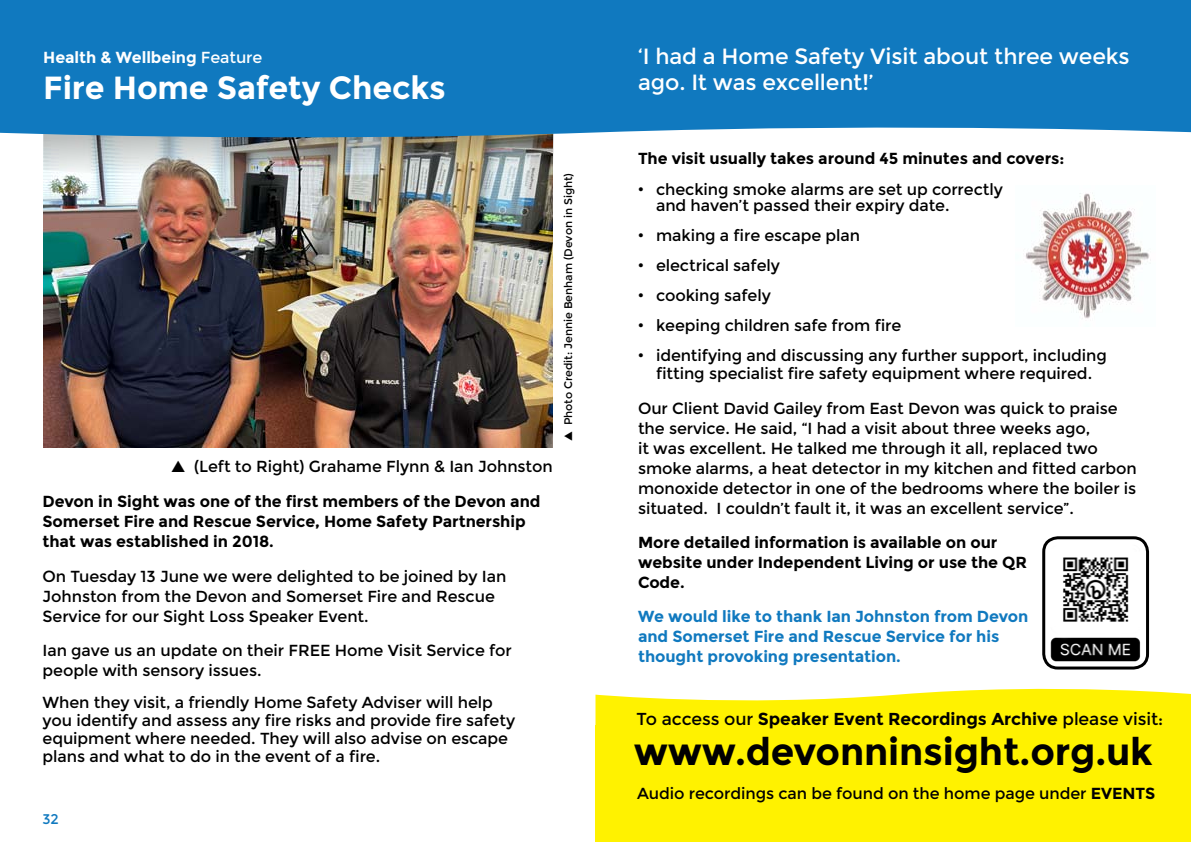
<style>
.page{position:relative;width:1191px;height:842px;background:#fff}
.page>*{position:absolute;margin:0;border:0;box-sizing:border-box;transform-origin:0 0}
.t1{font:700 38px "Montserrat";letter-spacing:-.005em;color:#000}
.t2{font:700 32px "Montserrat";letter-spacing:-.005em;color:#fff}
.t3{font:22px/26.4px "Montserrat";letter-spacing:-.005em;color:#fff}
.t4{font:700 17.3px "Montserrat";letter-spacing:-.005em;color:#000}
.t5{font:16px/20px "Montserrat";letter-spacing:-.005em;color:#000}
.t6{font:700 16px/20px "Montserrat";letter-spacing:-.005em;color:#000}
.t7{font:700 16px/20px "Montserrat";letter-spacing:-.005em;color:#1079bf}
.t8{font:700 16px "Montserrat";letter-spacing:-.005em;color:#fff}
.t9{font:14px "Montserrat";color:#1079bf}
.t10{font:11px "Montserrat";letter-spacing:-.005em;color:#000}
.s1{font-weight:400}
.s2{font-family:"Arial"}
.s3{font-weight:700}
</style>
<div class="page">
<img style="left:43px;top:176px;width:510px;height:272px">
<img style="left:43px;top:143px;width:511px;height:33px">
<div style="left:0;top:0;width:1191px;height:109px;background:#1079bf"></div>
<svg style="left:0;top:109px;width:1191px;height:34px;fill:#1079bf"></svg>
<img style="left:1025px;top:193px;width:125px;height:126px">
<div style="left:595px;top:725px;width:596px;height:117px;background:#fff200"></div>
<svg style="left:595px;top:688px;width:596px;height:37px"></svg>
<img style="left:1045px;top:540px;width:102px;height:128px">
<div style="left:1042px;top:536px;width:107px;height:133px;border:3px solid #000;border-radius:14px"></div>
<p class="t8" style="left:43px;top:48px;width:221px">Health &amp; Wellbeing <span class="s1">Feature</span></p>
<h3 class="t3" style="left:638px;top:43px;width:493px">‘I had a Home Safety Visit about three weeks ago. It was excellent!’</h3>
<h2 class="t2" style="left:43px;top:69px;width:404px">Fire Home Safety Checks</h2>
<p class="t5" style="left:171px;top:456px;width:383px">▲ (Left to Right) Grahame Flynn &amp; Ian Johnston</p>
<p class="t6" style="left:43px;top:492px;width:499px">Devon in Sight was one of the first members of the Devon and<br>Somerset Fire and Rescue Service, Home Safety Partnership that was established in 2018.</p>
<p class="t5" style="left:43px;top:566px;width:465px">On Tuesday 13 June we were delighted to be joined by Ian<br>Johnston from the Devon and Somerset Fire and Rescue<br>Service for our Sight Loss Speaker Event.</p>
<p class="t5" style="left:43px;top:640px;width:471px">Ian gave us an update on their FREE Home Visit Service for people with sensory issues.</p>
<p class="t5" style="left:43px;top:693px;width:474px;line-height:18px">When they visit, a friendly Home Safety Adviser will help you identify and assess any fire risks and provide fire safety equipment where needed. They will also advise on escape plans and what to do in the event of a fire.</p>
<p class="t10" style="left:562px;top:441px;width:269px;rotate:-90deg">▲ Photo Credit: Jennie Benham (Devon in Sight)</p>
<p class="t9" style="left:43px;top:811px;width:18px">32</p>
<p class="t6" style="left:638px;top:149px;width:428px">The visit usually takes around 45 minutes and covers:</p>
<p class="t5" style="left:656px;top:181px;width:348px;line-height:16px;text-indent:-18px"><span class="s2">•</span> checking smoke alarms are set up correctly and haven’t passed their expiry date.</p>
<p class="t5" style="left:638px;top:225px;width:224px"><span class="s2">•</span> making a fire escape plan</p>
<p class="t5" style="left:638px;top:255px;width:143px"><span class="s2">•</span> electrical safely</p>
<p class="t5" style="left:638px;top:286px;width:134px"><span class="s2">•</span> cooking safely</p>
<p class="t5" style="left:638px;top:316px;width:265px"><span class="s2">•</span> keeping children safe from fire</p>
<p class="t5" style="left:638px;top:347px;width:470px;line-height:18px;text-align:center"><span class="s2">•</span> identifying and discussing any further support, including fitting specialist fire safety equipment where required.</p>
<p class="t5" style="left:638px;top:398px;width:500px">Our Client David Gailey from East Devon was quick to praise the service. He said, “I had a visit about three weeks ago,<br>it was excellent. He talked me through it all, replaced two smoke alarms, a heat detector in my kitchen and fitted carbon monoxide detector in one of the bedrooms where the boiler is situated. I couldn’t fault it, it was an excellent service”.</p>
<p class="t6" style="left:638px;top:532px;width:390px">More detailed information is available on our website under Independent Living or use the QR<br>Code.</p>
<p class="t7" style="left:638px;top:606px;width:392px">We would like to thank Ian Johnston from Devon and Somerset Fire and Rescue Service for his thought provoking presentation.</p>
<p class="t4" style="left:636px;top:709px;width:528px"><span class="s1">To access our</span> Speaker Event Recordings Archive <span class="s1">please visit:</span></p>
<h1 class="t1" style="left:634px;top:729px;width:520px">www.devonninsight.org.uk</h1>
<p class="t5" style="left:637px;top:784px;width:519px">Audio recordings can be found on the home page under <span class="s3">EVENTS</span></p>
</div>
